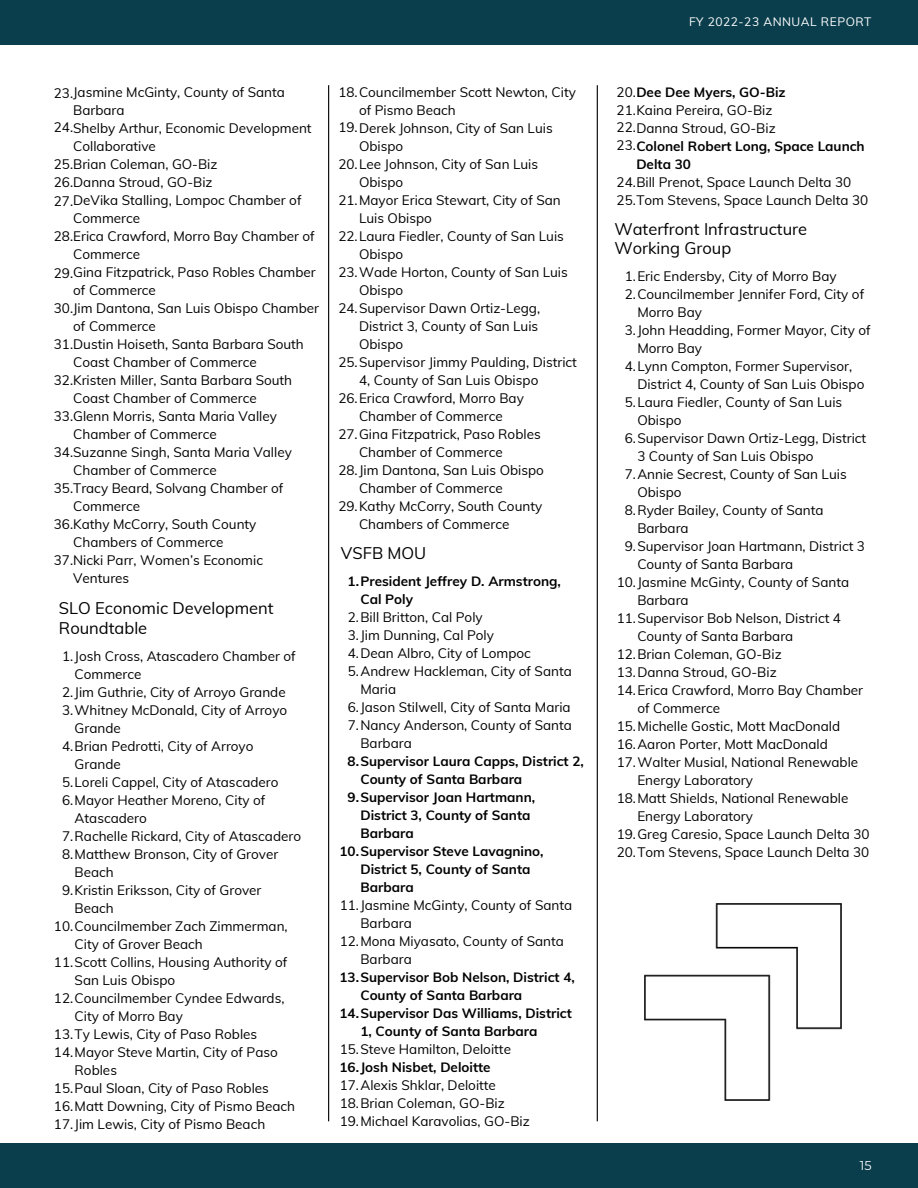
<style>
.page{position:relative;width:918px;height:1188px;background:#fff}
.page>*{position:absolute;margin:0;border:0;box-sizing:border-box;transform-origin:0 0}
.t1{font:16.5px/19.2px "Muli";color:#000}
.t2{font:13.5px/18px "Muli";color:#000}
.t3{font:700 13.5px/18px "Muli";color:#000}
.t4{font:12.75px "Montserrat";color:#fff}
.t5{font:12px "Muli";letter-spacing:.045em;color:#fff}
.s1{font-weight:400}
</style>
<div class="page">
<hr style="left:328px;top:85px;width:1px;height:1036px;background:#000">
<div style="left:0;top:0;width:918px;height:45px;background:#0b3e4c"></div>
<div style="left:0;top:1143px;width:918px;height:45px;background:#0b3e4c"></div>
<hr style="left:597px;top:85px;width:1px;height:1036px;background:#000">
<img style="left:644px;top:903px;width:198px;height:198px">
<p class="t2" style="left:73px;top:83px;width:213px;text-indent:-19px">23.Jasmine McGinty, County of Santa<br>Barbara</p>
<p class="t2" style="left:73px;top:119px;width:240px;text-indent:-19px">24.Shelby Arthur, Economic Development<br>Collaborative</p>
<p class="t2" style="left:54px;top:155px;width:165px">25.Brian Coleman, GO-Biz</p>
<p class="t2" style="left:54px;top:173px;width:160px">26.Danna Stroud, GO-Biz</p>
<p class="t2" style="left:73px;top:191px;width:230px;text-indent:-19px">27.DeVika Stalling, Lompoc Chamber of<br>Commerce</p>
<p class="t2" style="left:73px;top:227px;width:243px;text-indent:-19px">28.Erica Crawford, Morro Bay Chamber of<br>Commerce</p>
<p class="t2" style="left:73px;top:263px;width:244px;text-indent:-19px">29.Gina Fitzpatrick, Paso Robles Chamber of Commerce</p>
<p class="t2" style="left:73px;top:299px;width:247px;text-indent:-19px">30.Jim Dantona, San Luis Obispo Chamber of Commerce</p>
<p class="t2" style="left:73px;top:335px;width:232px;text-indent:-19px">31.Dustin Hoiseth, Santa Barbara South<br>Coast Chamber of Commerce</p>
<p class="t2" style="left:73px;top:371px;width:221px;text-indent:-19px">32.Kristen Miller, Santa Barbara South<br>Coast Chamber of Commerce</p>
<p class="t2" style="left:73px;top:407px;width:205px;text-indent:-19px">33.Glenn Morris, Santa Maria Valley<br>Chamber of Commerce</p>
<p class="t2" style="left:73px;top:443px;width:220px;text-indent:-19px">34.Suzanne Singh, Santa Maria Valley<br>Chamber of Commerce</p>
<p class="t2" style="left:73px;top:479px;width:212px;text-indent:-19px">35.Tracy Beard, Solvang Chamber of<br>Commerce</p>
<p class="t2" style="left:73px;top:515px;width:185px;text-indent:-19px">36.Kathy McCorry, South County<br>Chambers of Commerce</p>
<p class="t2" style="left:73px;top:551px;width:191px;text-indent:-19px">37.Nicki Parr, Women’s Economic<br>Ventures</p>
<p class="t1" style="left:59px;top:599px;width:216px">SLO Economic Development<br>Roundtable</p>
<p class="t2" style="left:75px;top:647px;width:223px;text-indent:-13px">1.Josh Cross, Atascadero Chamber of<br>Commerce</p>
<p class="t2" style="left:62px;top:683px;width:225px">2.Jim Guthrie, City of Arroyo Grande</p>
<p class="t2" style="left:75px;top:701px;width:214px;text-indent:-13px">3.Whitney McDonald, City of Arroyo<br>Grande</p>
<p class="t2" style="left:75px;top:737px;width:180px;text-indent:-13px">4.Brian Pedrotti, City of Arroyo<br>Grande</p>
<p class="t2" style="left:62px;top:773px;width:218px">5.Loreli Cappel, City of Atascadero</p>
<p class="t2" style="left:75px;top:791px;width:192px;text-indent:-13px">6.Mayor Heather Moreno, City of<br>Atascadero</p>
<p class="t2" style="left:62px;top:827px;width:241px">7.Rachelle Rickard, City of Atascadero</p>
<p class="t2" style="left:75px;top:845px;width:205px;text-indent:-13px">8.Matthew Bronson, City of Grover<br>Beach</p>
<p class="t2" style="left:75px;top:881px;width:188px;text-indent:-13px">9.Kristin Eriksson, City of Grover<br>Beach</p>
<p class="t2" style="left:75px;top:917px;width:215px;text-indent:-21px">10.Councilmember Zach Zimmerman,<br>City of Grover Beach</p>
<p class="t2" style="left:75px;top:953px;width:214px;text-indent:-21px">11.Scott Collins, Housing Authority of<br>San Luis Obispo</p>
<p class="t2" style="left:75px;top:989px;width:211px;text-indent:-21px">12.Councilmember Cyndee Edwards,<br>City of Morro Bay</p>
<p class="t2" style="left:54px;top:1025px;width:205px">13.Ty Lewis, City of Paso Robles</p>
<p class="t2" style="left:75px;top:1043px;width:205px;text-indent:-21px">14.Mayor Steve Martin, City of Paso<br>Robles</p>
<p class="t2" style="left:54px;top:1079px;width:216px">15.Paul Sloan, City of Paso Robles</p>
<p class="t2" style="left:54px;top:1097px;width:243px">16.Matt Downing, City of Pismo Beach</p>
<p class="t2" style="left:54px;top:1115px;width:213px">17.Jim Lewis, City of Pismo Beach</p>
<p class="t2" style="left:359px;top:83px;width:218px;text-indent:-21px">18.Councilmember Scott Newton, City of Pismo Beach</p>
<p class="t2" style="left:359px;top:119px;width:195px;text-indent:-21px">19.Derek Johnson, City of San Luis<br>Obispo</p>
<p class="t2" style="left:359px;top:155px;width:181px;text-indent:-21px">20.Lee Johnson, City of San Luis<br>Obispo</p>
<p class="t2" style="left:359px;top:191px;width:203px;text-indent:-21px">21.Mayor Erica Stewart, City of San<br>Luis Obispo</p>
<p class="t2" style="left:359px;top:227px;width:206px;text-indent:-21px">22.Laura Fiedler, County of San Luis<br>Obispo</p>
<p class="t2" style="left:359px;top:263px;width:210px;text-indent:-21px">23.Wade Horton, County of San Luis<br>Obispo</p>
<p class="t2" style="left:359px;top:299px;width:183px;text-indent:-21px">24.Supervisor Dawn Ortiz-Legg,<br>District 3, County of San Luis<br>Obispo</p>
<p class="t2" style="left:359px;top:353px;width:219px;text-indent:-21px">25.Supervisor Jimmy Paulding, District<br>4, County of San Luis Obispo</p>
<p class="t2" style="left:338px;top:389px;width:187px;text-align:center">26.Erica Crawford, Morro Bay<br>Chamber of Commerce</p>
<p class="t2" style="left:359px;top:425px;width:183px;text-indent:-21px">27.Gina Fitzpatrick, Paso Robles<br>Chamber of Commerce</p>
<p class="t2" style="left:359px;top:461px;width:186px;text-indent:-21px">28.Jim Dantona, San Luis Obispo<br>Chamber of Commerce</p>
<p class="t2" style="left:359px;top:497px;width:185px;text-indent:-21px">29.Kathy McCorry, South County<br>Chambers of Commerce</p>
<p class="t1" style="left:341px;top:543px;width:87px">VSFB MOU</p>
<p class="t3" style="left:360px;top:572px;width:202px;text-indent:-13px">1.President Jeffrey D. Armstrong,<br>Cal Poly</p>
<p class="t2" style="left:348px;top:608px;width:136px">2.Bill Britton, Cal Poly</p>
<p class="t2" style="left:348px;top:626px;width:148px">3.Jim Dunning, Cal Poly</p>
<p class="t2" style="left:348px;top:644px;width:185px">4.Dean Albro, City of Lompoc</p>
<p class="t2" style="left:360px;top:662px;width:213px;text-indent:-13px">5.Andrew Hackleman, City of Santa<br>Maria</p>
<p class="t2" style="left:348px;top:698px;width:224px">6.Jason Stilwell, City of Santa Maria</p>
<p class="t2" style="left:360px;top:716px;width:213px;text-indent:-13px">7.Nancy Anderson, County of Santa<br>Barbara</p>
<p class="t3" style="left:360px;top:752px;width:225px;text-indent:-13px">8.Supervisor Laura Capps, District 2,<br>County of Santa Barbara</p>
<p class="t3" style="left:360px;top:788px;width:176px;text-indent:-13px">9.Supervisor Joan Hartmann,<br>District 3, County of Santa<br>Barbara</p>
<p class="t3" style="left:360px;top:842px;width:185px;text-indent:-21px">10.Supervisor Steve Lavagnino,<br>District 5, County of Santa<br>Barbara</p>
<p class="t2" style="left:360px;top:896px;width:213px;text-indent:-21px">11.Jasmine McGinty, County of Santa<br>Barbara</p>
<p class="t2" style="left:360px;top:932px;width:205px;text-indent:-21px">12.Mona Miyasato, County of Santa<br>Barbara</p>
<p class="t3" style="left:360px;top:968px;width:216px;text-indent:-21px">13.Supervisor Bob Nelson, District 4,<br>County of Santa Barbara</p>
<p class="t3" style="left:360px;top:1004px;width:213px;text-indent:-21px">14.Supervisor Das Williams, District<br>1, County of Santa Barbara</p>
<p class="t2" style="left:340px;top:1040px;width:173px">15.Steve Hamilton, Deloitte</p>
<p class="t3" style="left:340px;top:1058px;width:153px">16.Josh Nisbet, Deloitte</p>
<p class="t2" style="left:340px;top:1076px;width:158px">17.Alexis Shklar, Deloitte</p>
<p class="t2" style="left:340px;top:1094px;width:166px">18.Brian Coleman, GO-Biz</p>
<p class="t2" style="left:340px;top:1112px;width:191px">19.Michael Karavolias, GO-Biz</p>
<p class="t5" style="left:689px;top:14px;width:184px">FY 2022-23 ANNUAL REPORT</p>
<p class="t3" style="left:617px;top:83px;width:171px"><span class="s1">20.</span>Dee Dee Myers, GO-Biz</p>
<p class="t2" style="left:617px;top:101px;width:157px">21.Kaina Pereira, GO-Biz</p>
<p class="t2" style="left:617px;top:119px;width:161px">22.Danna Stroud, GO-Biz</p>
<p class="t3" style="left:636px;top:137px;width:230px;text-indent:-20px"><span class="s1">23.</span>Colonel Robert Long, Space Launch<br>Delta 30</p>
<p class="t2" style="left:617px;top:173px;width:236px">24.Bill Prenot, Space Launch Delta 30</p>
<p class="t2" style="left:617px;top:191px;width:253px">25.Tom Stevens, Space Launch Delta 30</p>
<p class="t1" style="left:614px;top:219px;width:194px">Waterfront Infrastructure<br>Working Group</p>
<p class="t2" style="left:625px;top:267px;width:213px">1.Eric Endersby, City of Morro Bay</p>
<p class="t2" style="left:637px;top:285px;width:228px;text-indent:-13px">2.Councilmember Jennifer Ford, City of<br>Morro Bay</p>
<p class="t2" style="left:637px;top:321px;width:235px;text-indent:-13px">3.John Headding, Former Mayor, City of<br>Morro Bay</p>
<p class="t2" style="left:637px;top:357px;width:229px;text-indent:-13px">4.Lynn Compton, Former Supervisor,<br>District 4, County of San Luis Obispo</p>
<p class="t2" style="left:637px;top:393px;width:206px;text-indent:-13px">5.Laura Fiedler, County of San Luis<br>Obispo</p>
<p class="t2" style="left:637px;top:429px;width:230px;text-indent:-13px">6.Supervisor Dawn Ortiz-Legg, District<br>3 County of San Luis Obispo</p>
<p class="t2" style="left:637px;top:465px;width:211px;text-indent:-13px">7.Annie Secrest, County of San Luis<br>Obispo</p>
<p class="t2" style="left:637px;top:501px;width:188px;text-indent:-13px">8.Ryder Bailey, County of Santa<br>Barbara</p>
<p class="t2" style="left:637px;top:537px;width:229px;text-indent:-13px">9.Supervisor Joan Hartmann, District 3<br>County of Santa Barbara</p>
<p class="t2" style="left:637px;top:573px;width:213px;text-indent:-21px">10.Jasmine McGinty, County of Santa<br>Barbara</p>
<p class="t2" style="left:637px;top:609px;width:205px;text-indent:-21px">11.Supervisor Bob Nelson, District 4<br>County of Santa Barbara</p>
<p class="t2" style="left:617px;top:645px;width:166px">12.Brian Coleman, GO-Biz</p>
<p class="t2" style="left:617px;top:663px;width:161px">13.Danna Stroud, GO-Biz</p>
<p class="t2" style="left:637px;top:681px;width:227px;text-indent:-21px">14.Erica Crawford, Morro Bay Chamber of Commerce</p>
<p class="t2" style="left:617px;top:717px;width:225px">15.Michelle Gostic, Mott MacDonald</p>
<p class="t2" style="left:617px;top:735px;width:213px">16.Aaron Porter, Mott MacDonald</p>
<p class="t2" style="left:637px;top:753px;width:222px;text-indent:-21px">17.Walter Musial, National Renewable<br>Energy Laboratory</p>
<p class="t2" style="left:637px;top:789px;width:213px;text-indent:-21px">18.Matt Shields, National Renewable<br>Energy Laboratory</p>
<p class="t2" style="left:617px;top:825px;width:254px">19.Greg Caresio, Space Launch Delta 30</p>
<p class="t2" style="left:617px;top:843px;width:254px">20.Tom Stevens, Space Launch Delta 30</p>
<p class="t4" style="left:860px;top:1157px;width:13px">15</p>
</div>
